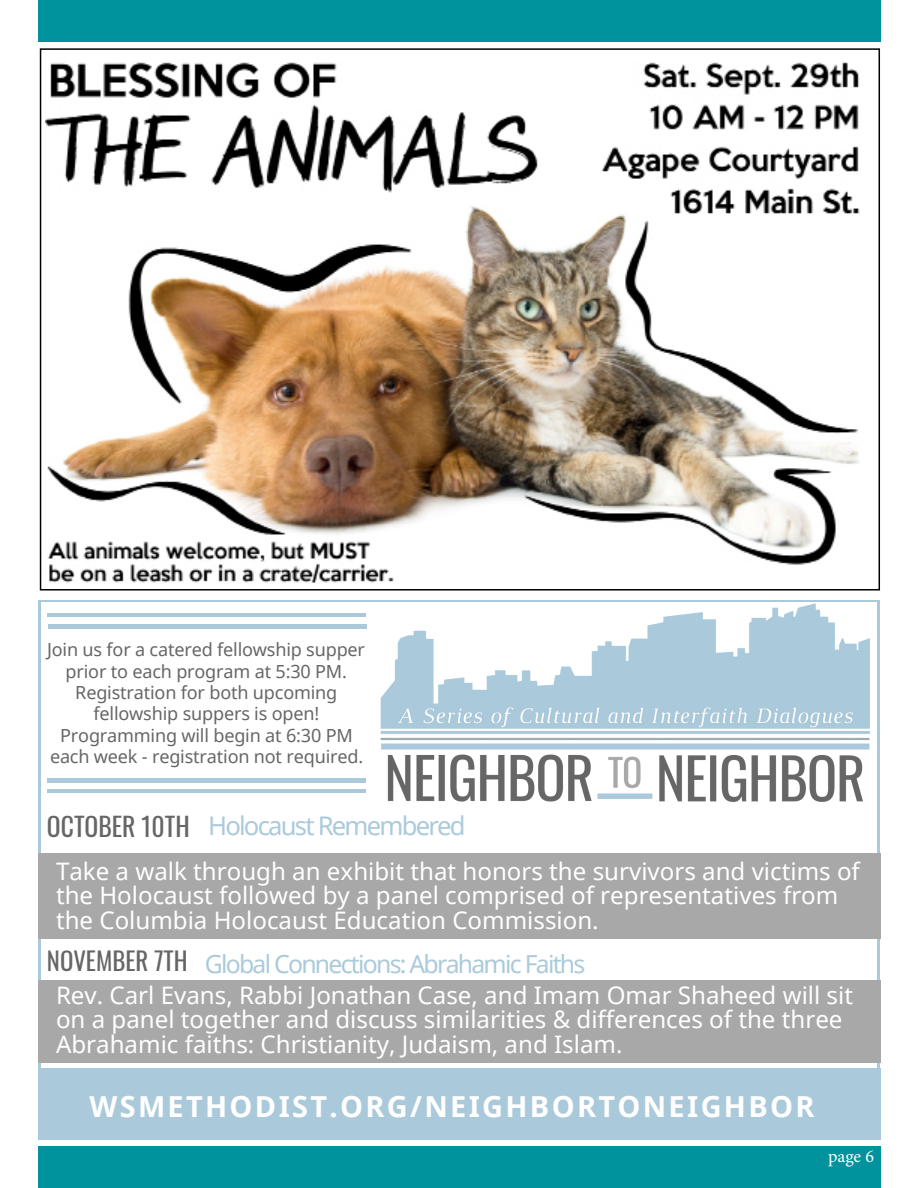
<style>
.page{position:relative;width:918px;height:1188px;background:#fff}
.page>*{position:absolute;margin:0;border:0;box-sizing:border-box;transform-origin:0 0}
.t1{font:700 28.95px "Noto Sans";letter-spacing:.08em;color:#fff}
.t2{font:25.65px "Noto Sans";letter-spacing:-.07em;color:#aacadb}
.t3{font:24.75px "Noto Sans";letter-spacing:-.07em;color:#aacadb}
.t4{font:24.15px/24.8px "Noto Sans";color:#fff}
.t5{font:18px/21.5px "Noto Sans";letter-spacing:-.01em;color:#666;text-align:center}
.t6{font:18px "Minion Pro";color:#fff}
.s1{font-family:"Oswald";color:#666}
</style>
<div class="page">
<div style="left:38px;top:1146px;width:842px;height:42px;background:#00939d"></div>
<div style="left:38px;top:0;width:842px;height:42px;background:#00939d"></div>
<hr style="left:38px;top:601px;width:2px;height:539px;background:#aacadb">
<hr style="left:878px;top:601px;width:2px;height:539px;background:#aacadb">
<hr style="left:40px;top:600px;width:838px;height:1px;background:#aacadb">
<div style="left:38px;top:853px;width:842px;height:85px;background:#a8a8a8"></div>
<div style="left:38px;top:980px;width:842px;height:82px;background:#a8a8a8"></div>
<div style="left:38px;top:1068px;width:842px;height:72px;background:#aacadb"></div>
<img style="left:322px;top:600px;width:558px;height:211px">
<div style="left:47px;top:778px;width:319px;height:5px;background:#aacadb"></div>
<hr style="left:47px;top:790px;width:319px;height:3px;background:#aacadb">
<hr style="left:48px;top:624px;width:319px;height:4px;background:#aacadb">
<hr style="left:47px;top:614px;width:319px;height:3px;background:#aacadb">
<img style="left:46px;top:62px;width:814px;height:521px">
<p class="t5" style="left:47px;top:638px;width:319px">Join us for a catered fellowship supper prior to each program at 5:30 PM.<br>Registration for both upcoming fellowship suppers is open!<br>Programming will begin at 6:30 PM each week - registration not required.</p>
<p class="t2" style="left:47px;top:808px;width:420px"><span class="s1">OCTOBER 10TH</span> Holocaust Remembered</p>
<p class="t4" style="left:56px;top:858px;width:805px">Take a walk through an exhibit that honors the survivors and victims of the Holocaust followed by a panel comprised of representatives from the Columbia Holocaust Education Commission.</p>
<p class="t3" style="left:47px;top:947px;width:540px"><span class="s1">NOVEMBER 7TH</span> Global Connections: Abrahamic Faiths</p>
<p class="t4" style="left:56px;top:982px;width:799px">Rev. Carl Evans, Rabbi Jonathan Case, and Imam Omar Shaheed will sit on a panel together and discuss similarities &amp; differences of the three<br>Abrahamic faiths: Christianity, Judaism, and Islam.</p>
<p class="t1" style="left:90px;top:1086px;width:727px">WSMETHODIST.ORG/NEIGHBORTONEIGHBOR</p>
<p class="t6" style="left:828px;top:1145px;width:47px">page 6</p>
</div>
